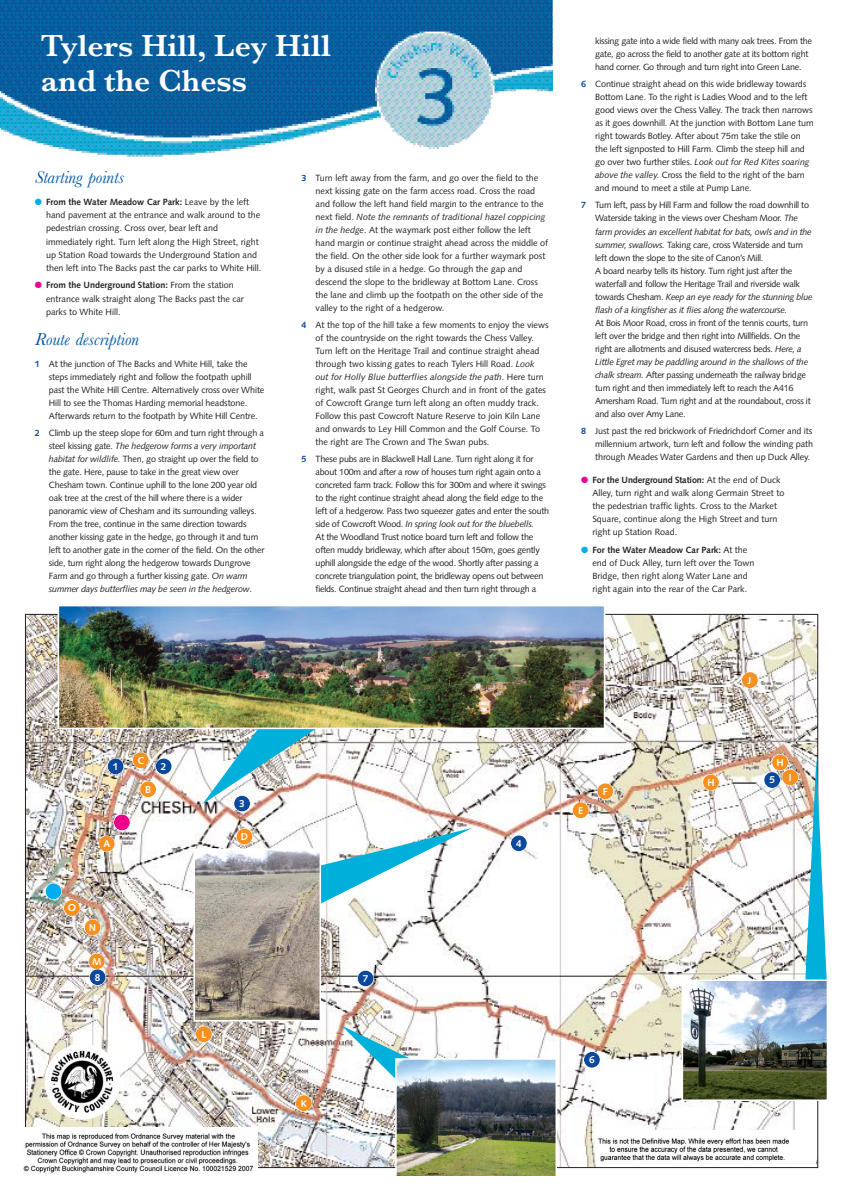
<style>
.page{position:relative;width:843px;height:1191px;background:#fff}
.page>*{position:absolute;margin:0;border:0;box-sizing:border-box;transform-origin:0 0}
.t1{font:600 31.7px/34.5px "Baskerville";color:#fff}
.t2{font:italic 18px "M Baskerville";letter-spacing:-.005em;color:#0058a8}
.t3{font:700 10px "Syntax";color:#fff}
.t4{font:9px/13px "Syntax";letter-spacing:-.01em;color:#231f20}
.s1{color:#00adef}
.s2{font-weight:700}
.s3{color:#ec008c}
.s4{font-weight:700;color:#0c499c}
.s5{font-style:italic}
</style>
<div class="page">
<img style="left:0;top:0;width:827px;height:1176px">
<h1 class="t1" style="left:41px;top:28px;width:291px">Tylers Hill, Ley Hill and the Chess</h1>
<h2 class="t2" style="left:35px;top:171px;width:90px">Starting points</h2>
<p class="t4" style="left:46px;top:196px;width:217px;text-indent:-11px"><span class="s1">●</span> <span class="s2">From the Water Meadow Car Park:</span> Leave by the left hand pavement at the entrance and walk around to the pedestrian crossing. Cross over, bear left and immediately right. Turn left along the High Street, right up Station Road towards the Underground Station and then left into The Backs past the car parks to White Hill.</p>
<p class="t4" style="left:46px;top:279px;width:199px;text-indent:-11px"><span class="s3">●</span> <span class="s2">From the Underground Station:</span> From the station entrance walk straight along The Backs past the car parks to White Hill.</p>
<h2 class="t2" style="left:35px;top:333px;width:106px">Route description</h2>
<p class="t4" style="left:49px;top:358px;width:217px;text-indent:-14px"><span class="s4">1</span> At the junction of The Backs and White Hill, take the steps immediately right and follow the footpath uphill past the White Hill Centre. Alternatively cross over White Hill to see the Thomas Harding memorial headstone.<br>Afterwards return to the footpath by White Hill Centre.</p>
<p class="t4" style="left:49px;top:427px;width:217px;text-indent:-14px"><span class="s4">2</span> Climb up the steep slope for 60m and turn right through a steel kissing gate. <span class="s5">The hedgerow forms a very important habitat for wildlife.</span> Then, go straight up over the field to the gate. Here, pause to take in the great view over Chesham town. Continue uphill to the lone 200 year old oak tree at the crest of the hill where there is a wider panoramic view of Chesham and its surrounding valleys.<br>From the tree, continue in the same direction towards another kissing gate in the hedge, go through it and turn left to another gate in the corner of the field. On the other side, turn right along the hedgerow towards Dungrove Farm and go through a further kissing gate. <span class="s5">On warm summer days butterflies may be seen in the hedgerow</span>.</p>
<p class="t4" style="left:315px;top:172px;width:234px;text-indent:-14px"><span class="s4">3</span> Turn left away from the farm, and go over the field to the next kissing gate on the farm access road. Cross the road and follow the left hand field margin to the entrance to the next field. <span class="s5">Note the remnants of traditional hazel coppicing in the hedge</span>. At the waymark post either follow the left hand margin or continue straight ahead across the middle of the field. On the other side look for a further waymark post by a disused stile in a hedge. Go through the gap and descend the slope to the bridleway at Bottom Lane. Cross the lane and climb up the footpath on the other side of the valley to the right of a hedgerow.</p>
<p class="t4" style="left:315px;top:319px;width:234px;text-indent:-14px"><span class="s4">4</span> At the top of the hill take a few moments to enjoy the views of the countryside on the right towards the Chess Valley.<br>Turn left on the Heritage Trail and continue straight ahead through two kissing gates to reach Tylers Hill Road. <span class="s5">Look out for Holly Blue butterflies alongside the path.</span> Here turn right, walk past St Georges Church and in front of the gates of Cowcroft Grange turn left along an often muddy track.<br>Follow this past Cowcroft Nature Reserve to join Kiln Lane and onwards to Ley Hill Common and the Golf Course. To the right are The Crown and The Swan pubs.</p>
<p class="t4" style="left:315px;top:453px;width:235px;text-indent:-14px"><span class="s4">5</span> These pubs are in Blackwell Hall Lane. Turn right along it for about 100m and after a row of houses turn right again onto a concreted farm track. Follow this for 300m and where it swings to the right continue straight ahead along the field edge to the left of a hedgerow. Pass two squeezer gates and enter the south side of Cowcroft Wood. <span class="s5">In spring look out for the bluebells.<br></span>At the Woodland Trust notice board turn left and follow the often muddy bridleway, which after about 150m, goes gently uphill alongside the edge of the wood. Shortly after passing a concrete triangulation point, the bridleway opens out between fields. Continue straight ahead and then turn right through a</p>
<p class="t4" style="left:595px;top:35px;width:218px">kissing gate into a wide field with many oak trees. From the gate, go across the field to another gate at its bottom right hand corner. Go through and turn right into Green Lane.</p>
<p class="t4" style="left:595px;top:78px;width:220px;text-indent:-14px"><span class="s4">6</span> Continue straight ahead on this wide bridleway towards Bottom Lane. To the right is Ladies Wood and to the left good views over the Chess Valley. The track then narrows as it goes downhill. At the junction with Bottom Lane turn right towards Botley. After about 75m take the stile on the left signposted to Hill Farm. Climb the steep hill and go over two further stiles. <span class="s5">Look out for Red Kites soaring above the valley.</span> Cross the field to the right of the barn and mound to meet a stile at Pump Lane.</p>
<p class="t4" style="left:595px;top:200px;width:219px;text-indent:-14px"><span class="s4">7</span> Turn left, pass by Hill Farm and follow the road downhill to Waterside taking in the views over Chesham Moor. <span class="s5">The farm provides an excellent habitat for bats, owls and in the summer, swallows.</span> Taking care, cross Waterside and turn left down the slope to the site of Canon’s Mill.<br>A board nearby tells its history. Turn right just after the waterfall and follow the Heritage Trail and riverside walk towards Chesham. <span class="s5">Keep an eye ready for the stunning blue flash of a kingfisher as it flies along the watercourse.</span></p>
<p class="t4" style="left:595px;top:317px;width:217px">At Bois Moor Road, cross in front of the tennis courts, turn left over the bridge and then right into Millfields. On the right are allotments and disused watercress beds. <span class="s5">Here, a Little Egret may be paddling around in the shallows of the chalk stream.</span> After passing underneath the railway bridge turn right and then immediately left to reach the A416<br>Amersham Road. Turn right and at the roundabout, cross it and also over Amy Lane.</p>
<p class="t4" style="left:595px;top:425px;width:219px;text-align:justify;text-indent:-14px"><span class="s4">8</span> Just past the red brickwork of Friedrichdorf Corner and its millennium artwork, turn left and follow the winding path through Meades Water Gardens and then up Duck Alley.</p>
<p class="t4" style="left:592px;top:474px;width:193px;text-indent:-11px"><span class="s3">●</span> <span class="s2">For the Underground Station:</span> At the end of Duck Alley, turn right and walk along Germain Street to the pedestrian traffic lights. Cross to the Market Square, continue along the High Street and turn right up Station Road.</p>
<p class="t4" style="left:592px;top:544px;width:164px;text-indent:-11px"><span class="s1">●</span> <span class="s2">For the Water Meadow Car Park:</span> At the end of Duck Alley, turn left over the Town Bridge, then right along Water Lane and right again into the rear of the Car Park.</p>
<p class="t3" style="left:137px;top:756px;width:8px">C</p>
<p class="t3" style="left:113px;top:762px;width:7px">1</p>
<p class="t3" style="left:161px;top:762px;width:7px">2</p>
<p class="t3" style="left:103px;top:839px;width:8px">A</p>
<p class="t3" style="left:145px;top:785px;width:8px">B</p>
<p class="t3" style="left:239px;top:799px;width:7px">3</p>
<p class="t3" style="left:241px;top:832px;width:9px">D</p>
<p class="t3" style="left:68px;top:903px;width:10px">O</p>
<p class="t3" style="left:89px;top:923px;width:9px">N</p>
<p class="t3" style="left:92px;top:957px;width:11px">M</p>
<p class="t3" style="left:95px;top:973px;width:7px">8</p>
<p class="t3" style="left:362px;top:974px;width:7px">7</p>
<p class="t3" style="left:201px;top:1030px;width:7px">L</p>
<p class="t3" style="left:300px;top:1099px;width:8px">K</p>
<p class="t3" style="left:516px;top:839px;width:7px">4</p>
<p class="t3" style="left:578px;top:806px;width:7px">E</p>
<p class="t3" style="left:602px;top:787px;width:7px">F</p>
<p class="t3" style="left:589px;top:1055px;width:7px">6</p>
<p class="t3" style="left:707px;top:778px;width:9px">H</p>
<p class="t3" style="left:747px;top:676px;width:5px">J</p>
<p class="t3" style="left:776px;top:758px;width:9px">H</p>
<p class="t3" style="left:769px;top:776px;width:7px">5</p>
<p class="t3" style="left:788px;top:773px;width:4px">I</p>
</div>
